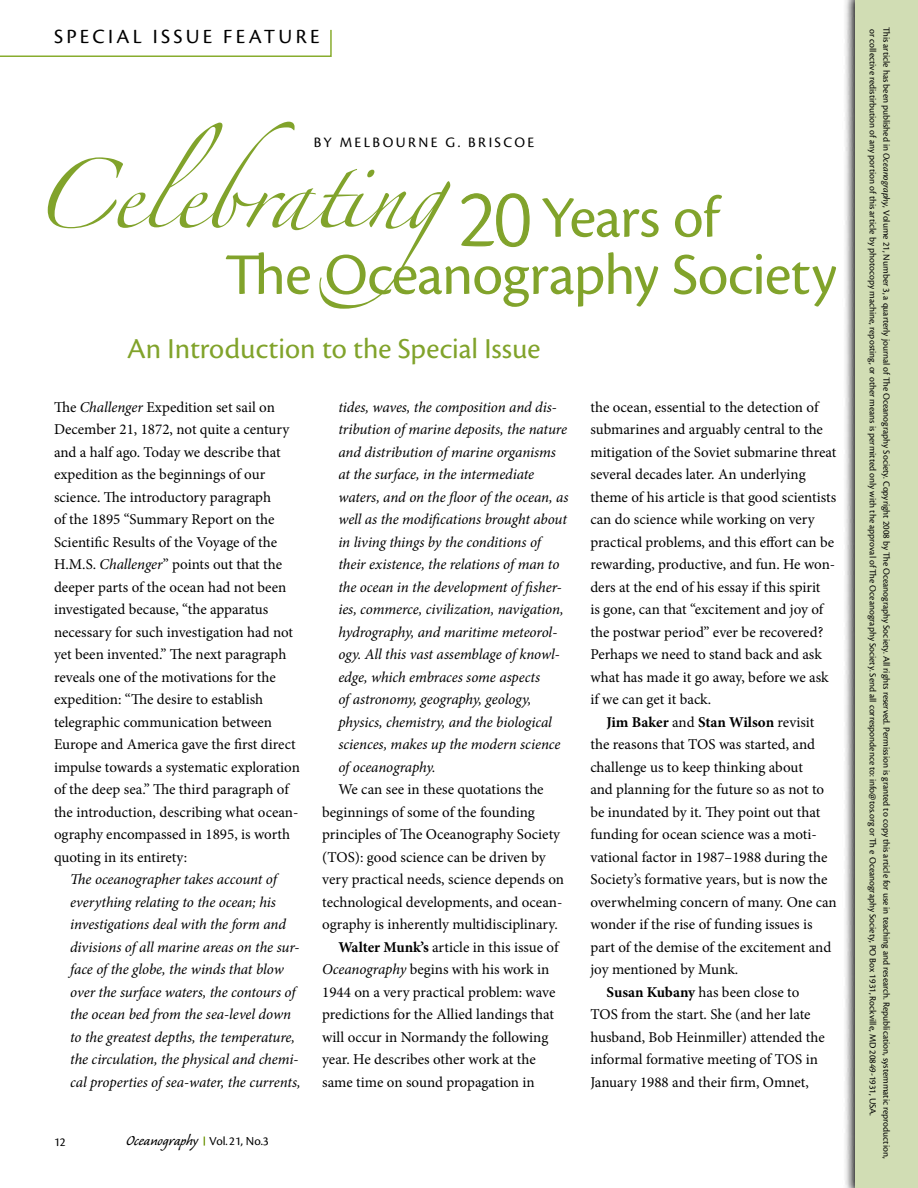
<style>
.page{position:relative;width:918px;height:1188px;background:#fff}
.page>*{position:absolute;margin:0;border:0;box-sizing:border-box;transform-origin:0 0}
.t1{font:62.25px "Zapfino";letter-spacing:-.015em;color:#81a32b}
.t2{font:60.9px "Cronos Pro";letter-spacing:-.01em;color:#81a32b}
.t3{font:30px "Cronos Pro";color:#81a32b}
.t4{font:21px "Cronos Pro";letter-spacing:.16em;color:#000}
.t5{font:18px "Caliban";color:#000}
.t6{font:15px/22.5px "Minion Pro";color:#000}
.t7{font:italic 15px/22.5px "Minion Pro";letter-spacing:-.01em;color:#000}
.t8{font:700 15px "Minion Pro";color:#000}
.t9{font:15px "Cronos Pro";letter-spacing:.16em;color:#000}
.t10{font:12.75px "Cronos Pro";color:#000}
.t11{font:9.75px/13.5px "Cronos Pro";color:#000}
.s1{font-family:"Cronos Pro";font-weight:300;font-size:85.8px}
.s2{font-style:italic}
.s3{font-family:"Cronos Pro";font-size:12.75px}
.s4{font-weight:700}
.s5{font-weight:400}
</style>
<div class="page">
<svg style="left:0;top:29px;width:332px;height:28px"></svg>
<svg style="left:461px;top:193px;width:69px;height:55px"></svg>
<svg style="left:845px;top:0;width:10px;height:1188px"></svg>
<div style="left:855px;top:0;width:63px;height:1188px;background:#d1ddb4"></div>
<h3 class="t4" style="left:54px;top:25px;width:267px">Special Issue Feature</h3>
<h1 class="t1" style="left:31px;top:169px;width:689px">Celebrating<span class="s1">20</span> <sub>Years</sub> <sub>of</sub></h1>
<p class="t9" style="left:314px;top:133px;width:222px">By Melbo urne G. Brisco e</p>
<h2 class="t2" style="left:225px;top:240px;width:614px">The Oceanography Society</h2>
<h3 class="t3" style="left:127px;top:331px;width:415px">An Introduction to the Special Issue</h3>
<p class="t6" style="left:54px;top:396px;width:248px">The <span class="s2">Challenger</span> Expedition set sail on December 21, 1872, not quite a century and a half ago. Today we describe that expedition as the beginnings of our science. The introductory paragraph<br>of the 1895 “Summary Report on the Scientific Results of the Voyage of the H.M.S. <span class="s2">Challenger</span>” points out that the deeper parts of the ocean had not been investigated because, “the apparatus necessary for such investigation had not yet been invented.” The next paragraph reveals one of the motivations for the expedition: “The desire to establish telegraphic communication between Europe and America gave the first direct impulse towards a systematic exploration of the deep sea.” The third paragraph of the introduction, describing what ocean&shy;ography encompassed in 1895, is worth quoting in its entirety:</p>
<p class="t7" style="left:70px;top:868px;width:232px">The oceanographer takes account of everything relating to the ocean; his investigations deal with the form and divisions of all marine areas on the sur&shy;face of the globe, the winds that blow over the surface waters, the contours of the ocean bed from the sea-level down to the greatest depths, the temperature, the circulation, the physical and chemi&shy;cal properties of sea-water, the currents,</p>
<p class="t10" style="left:54px;top:1134px;width:13px">12</p>
<p class="t5" style="left:126px;top:1132px;width:144px">Oceanography <span class="s3">Vol.21, No.3</span></p>
<p class="t7" style="left:338px;top:396px;width:232px">tides, waves, the composition and dis&shy;tribution of marine deposits, the nature and distribution of marine organisms at the surface, in the intermediate waters, and on the floor of the ocean, as well as the modifications brought about in living things by the conditions of their existence, the relations of man to the ocean in the development of fisher&shy;ies, commerce, civilization, navigation, hydrography, and maritime meteorol&shy;ogy. All this vast assemblage of knowl&shy;edge, which embraces some aspects<br>of astronomy, geography, geology, physics, chemistry, and the biological sciences, makes up the modern science of oceanography.</p>
<p class="t6" style="left:338px;top:778px;width:207px">We can see in these quotations the</p>
<p class="t6" style="left:322px;top:801px;width:214px">beginnings of some of the founding</p>
<p class="t6" style="left:322px;top:823px;width:239px">principles of The Oceanography Society</p>
<p class="t6" style="left:322px;top:846px;width:225px">(TOS): good science can be driven by</p>
<p class="t6" style="left:322px;top:868px;width:243px">very practical needs, science depends on</p>
<p class="t6" style="left:322px;top:891px;width:242px">technological developments, and ocean-</p>
<p class="t6" style="left:322px;top:913px;width:237px">ography is inherently multidisciplinary.</p>
<p class="t6" style="left:338px;top:936px;width:222px"><span class="s4">Walter Munk’s</span> article in this issue of</p>
<p class="t6" style="left:322px;top:958px;width:229px"><span class="s2">Oceanography</span> begins with his work in</p>
<p class="t6" style="left:322px;top:981px;width:235px">1944 on a very practical problem: wave</p>
<p class="t6" style="left:322px;top:1003px;width:233px">predictions for the Allied landings that</p>
<p class="t6" style="left:322px;top:1026px;width:228px">will occur in Normandy the following</p>
<p class="t6" style="left:322px;top:1048px;width:215px">year. He describes other work at the</p>
<p class="t6" style="left:322px;top:1071px;width:214px">same time on sound propagation in</p>
<p class="t6" style="left:590px;top:396px;width:248px">the ocean, essential to the detection of submarines and arguably central to the mitigation of the Soviet submarine threat several decades later. An underlying theme of his article is that good scientists can do science while working on very practical problems, and this effort can be rewarding, productive, and fun. He won&shy;ders at the end of his essay if this spirit<br>is gone, can that “excitement and joy of the postwar period” ever be recovered?<br>Perhaps we need to stand back and ask what has made it go away, before we ask if we can get it back.</p>
<p class="t8" style="left:607px;top:711px;width:209px">Jim Baker <span class="s5">and</span> Stan Wilson <span class="s5">revisit</span></p>
<p class="t6" style="left:590px;top:733px;width:226px">the reasons that TOS was started, and</p>
<p class="t6" style="left:590px;top:756px;width:214px">challenge us to keep thinking about</p>
<p class="t6" style="left:590px;top:778px;width:235px">and planning for the future so as not to</p>
<p class="t6" style="left:590px;top:801px;width:231px">be inundated by it. They point out that</p>
<p class="t6" style="left:590px;top:823px;width:228px">funding for ocean science was a moti-</p>
<p class="t6" style="left:590px;top:846px;width:239px">vational factor in 1987–1988 during the</p>
<p class="t6" style="left:590px;top:868px;width:239px">Society’s formative years, but is now the</p>
<p class="t6" style="left:590px;top:891px;width:248px">overwhelming concern of many. One can</p>
<p class="t6" style="left:590px;top:913px;width:224px">wonder if the rise of funding issues is</p>
<p class="t6" style="left:590px;top:936px;width:242px">part of the demise of the excitement and</p>
<p class="t6" style="left:590px;top:958px;width:149px">joy mentioned by Munk.</p>
<p class="t6" style="left:607px;top:981px;width:194px"><span class="s4">Susan Kubany</span> has been close to</p>
<p class="t6" style="left:590px;top:1003px;width:222px">TOS from the start. She (and her late</p>
<p class="t6" style="left:590px;top:1026px;width:236px">husband, Bob Heinmiller) attended the</p>
<p class="t6" style="left:590px;top:1048px;width:229px">informal formative meeting of TOS in</p>
<p class="t6" style="left:590px;top:1071px;width:220px">January 1988 and their firm, Omnet,</p>
<p class="t11" style="left:893px;top:27px;width:1133px;rotate:90deg">This article has been published in <span class="s2">Oceanography</span>, Volume 21, Number 3, a quarterly journal of The Oceanography Society. Copyright 2008 by The Oceanography Society. All rights reserved. Permission is granted to copy this article for use in teaching and research. Republication, systemmatic reproduction, or collective redistirbution of any portion of this article by photocopy machine, reposting, or other means is permitted only with the approval of The Oceanography Society. Send all correspondence to: info@tos.org or Th e Oceanography Society, PO Box 1931, Rockville, MD 20849-1931, USA.</p>
</div>
